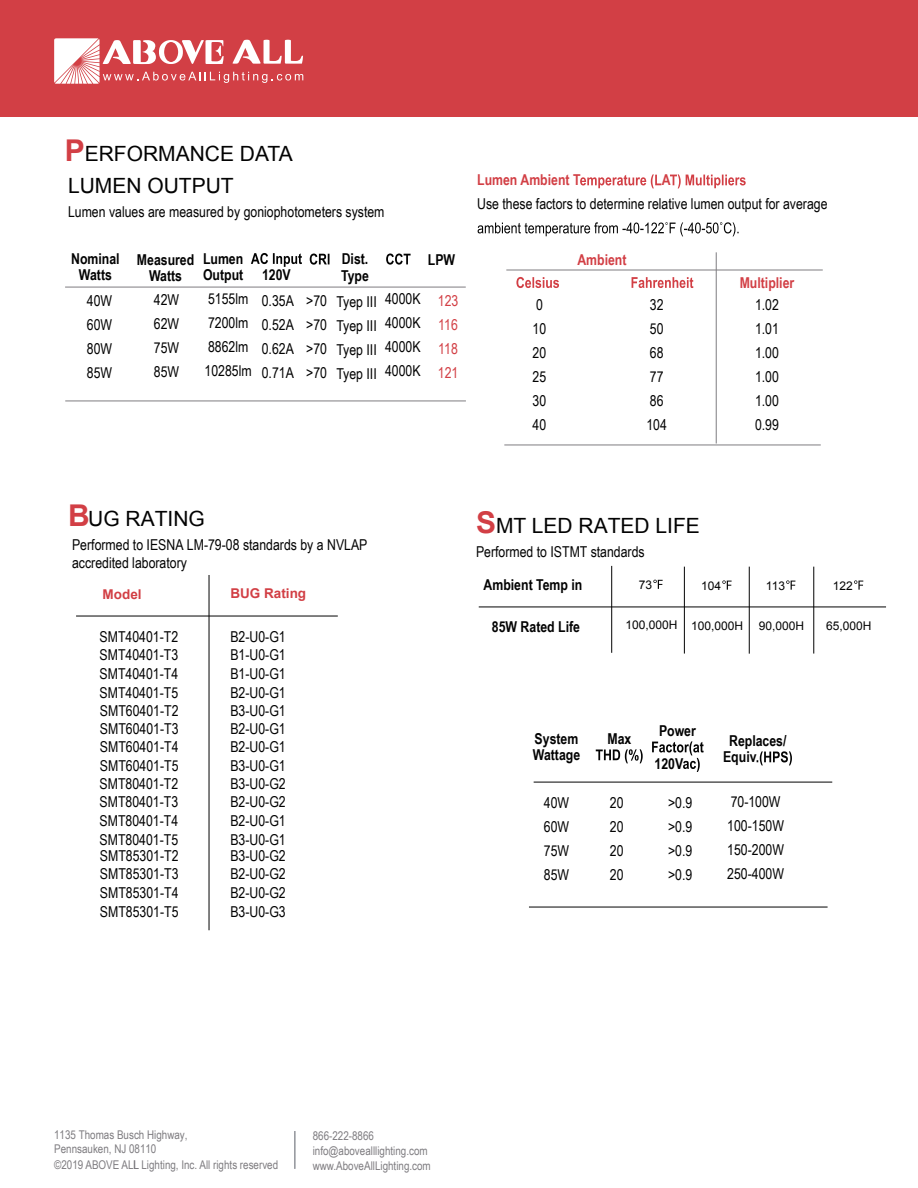
<style>
.page{position:relative;width:918px;height:1188px;background:#fff}
.page>*{position:absolute;margin:0;border:0;box-sizing:border-box;transform-origin:0 0}
.t1{font:21px/32.7px "Arial";color:#030303}
.t2{font:15px/24px "Arial Narrow";color:#030303;text-align:justify}
.t3{font:700 15px/16.5px "Arial Narrow";color:#030303}
.t4{font:700 15px "Arial Narrow";color:#d23f45}
.t5{font:15px/24px "Arial Narrow";color:#d23f45;text-align:justify}
.t6{font:700 13.5px "Arial";color:#d23f45}
.t7{font:12px/14.4px "Arial Narrow";color:#7e7c80}
.t8{font:12px "Arial";color:#030303}
.s1{font-weight:700;font-size:30px;color:#d23f45}
</style>
<div class="page">
<div style="left:0;top:0;width:918px;height:115px;background:#d23f45"></div>
<svg style="left:54px;top:38px;width:249px;height:46px"></svg>
<hr style="left:294px;top:1131px;width:1px;height:38px;background:#8e9097">
<svg style="left:310px;top:254px;width:20px;height:11px"></svg>
<svg style="left:251px;top:253px;width:51px;height:14px"></svg>
<svg style="left:386px;top:254px;width:25px;height:11px"></svg>
<hr style="left:65px;top:287px;width:401px;height:1px;background:#7e7c80">
<hr style="left:65px;top:401px;width:401px;height:1px;background:#7e7c80">
<svg style="left:580px;top:174px;width:81px;height:14px"></svg>
<svg style="left:670px;top:174px;width:76px;height:14px"></svg>
<svg style="left:478px;top:222px;width:261px;height:14px"></svg>
<svg style="left:516px;top:277px;width:43px;height:11px"></svg>
<svg style="left:632px;top:277px;width:61px;height:11px"></svg>
<hr style="left:506px;top:270px;width:317px;height:1px;background:#7e7c80">
<hr style="left:504px;top:445px;width:317px;height:1px;background:#7e7c80">
<hr style="left:716px;top:252px;width:1px;height:192px;background:#7e7c80">
<hr style="left:813px;top:567px;width:1px;height:87px;background:#030303">
<hr style="left:684px;top:567px;width:1px;height:87px;background:#030303">
<hr style="left:611px;top:566px;width:1px;height:87px;background:#030303">
<hr style="left:749px;top:567px;width:1px;height:87px;background:#030303">
<hr style="left:479px;top:607px;width:407px;height:1px;background:#030303">
<svg style="left:653px;top:580px;width:10px;height:9px"></svg>
<svg style="left:722px;top:580px;width:10px;height:10px"></svg>
<svg style="left:786px;top:580px;width:9px;height:10px"></svg>
<svg style="left:854px;top:580px;width:9px;height:10px"></svg>
<hr style="left:209px;top:575px;width:1px;height:355px;background:#030303">
<hr style="left:76px;top:616px;width:262px;height:1px;background:#030303">
<hr style="left:534px;top:782px;width:298px;height:1px;background:#030303">
<hr style="left:529px;top:907px;width:299px;height:1px;background:#030303">
<svg style="left:596px;top:749px;width:47px;height:14px"></svg>
<svg style="left:652px;top:741px;width:52px;height:31px"></svg>
<svg style="left:757px;top:751px;width:35px;height:14px"></svg>
<h1 class="t1" style="left:65px;top:137px;width:230px"><span class="s1">P</span>ERFORMANCE DATA<br>LUMEN OUTPUT</h1>
<p class="t2" style="left:68px;top:200px;width:318px">Lumen values are measured by goniophotometers system</p>
<p class="t3" style="left:71px;top:250px;width:50px;text-align:center">Nominal<br>Watts</p>
<p class="t3" style="left:137px;top:250px;width:59px;text-align:center">Measured<br>Watts</p>
<p class="t3" style="left:203px;top:250px;width:42px">Lumen<br>Output</p>
<p class="t3" style="left:341px;top:250px;width:29px">Dist.<br>Type</p>
<p class="t3" style="left:428px;top:251px;width:29px">LPW</p>
<p class="t2" style="left:87px;top:289px;width:27px">40W 60W 80W 85W</p>
<p class="t2" style="left:154px;top:288px;width:27px">42W 62W 75W 85W</p>
<p class="t2" style="left:205px;top:287px;width:49px;text-align:left">5155lm<br>7200lm<br>8862lm<br>10285lm</p>
<p class="t2" style="left:262px;top:289px;width:34px">0.35A 0.52A 0.62A 0.71A</p>
<p class="t2" style="left:306px;top:289px;width:22px">&gt;70 &gt;70 &gt;70 &gt;70</p>
<p class="t2" style="left:336px;top:290px;width:42px">Tyep III Tyep III Tyep III Tyep III</p>
<p class="t5" style="left:438px;top:289px;width:22px">123<br>116<br>118<br>121</p>
<p class="t4" style="left:477px;top:169px;width:105px">Lumen Ambient T</p>
<p class="t4" style="left:662px;top:169px;width:10px">A</p>
<p class="t2" style="left:477px;top:192px;width:352px">Use these factors to determine relative lumen output for average</p>
<p class="t4" style="left:577px;top:248px;width:51px">Ambient</p>
<p class="t3" style="left:262px;top:266px;width:30px">120V</p>
<p class="t4" style="left:740px;top:271px;width:56px">Multiplier</p>
<p class="t2" style="left:385px;top:287px;width:37px">4000K 4000K 4000K 4000K</p>
<p class="t2" style="left:533px;top:293px;width:15px;text-align:left">0<br>10<br>20<br>25<br>30<br>40</p>
<p class="t2" style="left:646px;top:293px;width:22px;text-align:left">32<br>50<br>68<br>77<br>86<br>104</p>
<p class="t2" style="left:755px;top:293px;width:25px">1.02<br>1.01<br>1.00<br>1.00<br>1.00<br>0.99</p>
<h1 class="t1" style="left:68px;top:503px;width:138px"><span class="s1">B</span>UG RATING</h1>
<h1 class="t1" style="left:476px;top:510px;width:225px"><span class="s1">S</span>MT LED RATED LIFE</h1>
<p class="t2" style="left:476px;top:540px;width:170px">Performed to ISTMT standards</p>
<p class="t2" style="left:72px;top:536px;width:297px;line-height:18px">Performed to IESNA LM-79-08 standards by a NVLAP accredited laboratory</p>
<p class="t6" style="left:103px;top:586px;width:41px">Model</p>
<p class="t6" style="left:230px;top:584px;width:77px">BUG Rating</p>
<p class="t2" style="left:100px;top:625px;width:80px">SMT40401-T2</p>
<p class="t2" style="left:230px;top:628px;width:57px;line-height:18.5px">B2-U0-G1<br>B1-U0-G1<br>B1-U0-G1<br>B2-U0-G1</p>
<p class="t2" style="left:230px;top:719px;width:57px;line-height:18.8px">B2-U0-G1<br>B2-U0-G1</p>
<p class="t2" style="left:100px;top:646px;width:80px;line-height:18.5px">SMT40401-T3<br>SMT40401-T4<br>SMT40401-T5<br>SMT60401-T2<br>SMT60401-T3<br>SMT60401-T4<br>SMT60401-T5<br>SMT80401-T2<br>SMT80401-T3<br>SMT80401-T4<br>SMT80401-T5</p>
<p class="t2" style="left:100px;top:847px;width:80px;line-height:18.5px">SMT85301-T2<br>SMT85301-T3<br>SMT85301-T4<br>SMT85301-T5</p>
<p class="t2" style="left:230px;top:698px;width:57px">B3-U0-G1</p>
<p class="t2" style="left:230px;top:757px;width:57px;line-height:18px">B3-U0-G1<br>B3-U0-G2<br>B2-U0-G2</p>
<p class="t2" style="left:230px;top:811px;width:57px;line-height:18.8px">B2-U0-G1<br>B3-U0-G1</p>
<p class="t2" style="left:230px;top:844px;width:57px">B3-U0-G2</p>
<p class="t2" style="left:230px;top:862px;width:57px">B2-U0-G2</p>
<p class="t2" style="left:230px;top:881px;width:57px">B2-U0-G2</p>
<p class="t2" style="left:230px;top:899px;width:57px">B3-U0-G3</p>
<p class="t3" style="left:484px;top:576px;width:100px">Ambient Temp in</p>
<p class="t3" style="left:492px;top:617px;width:90px">85W Rated Life</p>
<p class="t8" style="left:639px;top:577px;width:15px">73</p>
<p class="t8" style="left:626px;top:617px;width:54px">100,000H</p>
<p class="t8" style="left:701px;top:578px;width:22px">104</p>
<p class="t8" style="left:691px;top:618px;width:54px">100,000H</p>
<p class="t8" style="left:766px;top:578px;width:21px">113</p>
<p class="t8" style="left:759px;top:618px;width:47px">90,000H</p>
<p class="t3" style="left:533px;top:729px;width:49px">System<br>Wattage</p>
<p class="t3" style="left:607px;top:729px;width:25px">Max</p>
<p class="t3" style="left:659px;top:722px;width:38px">Power</p>
<p class="t3" style="left:655px;top:755px;width:30px">120V</p>
<p class="t3" style="left:723px;top:732px;width:65px;text-indent:6px">Replaces/<br>Equiv</p>
<p class="t2" style="left:544px;top:791px;width:27px">40W 60W 75W 85W</p>
<p class="t2" style="left:610px;top:791px;width:15px">20<br>20<br>20<br>20</p>
<p class="t2" style="left:668px;top:791px;width:26px">&gt;0.9 &gt;0.9 &gt;0.9 &gt;0.9</p>
<p class="t2" style="left:727px;top:790px;width:58px;text-align:left">70-100W<br>100-150W<br>150-200W<br>250-400W</p>
<p class="t8" style="left:833px;top:578px;width:22px">122</p>
<p class="t8" style="left:826px;top:618px;width:47px">65,000H</p>
<p class="t7" style="left:54px;top:1127px;width:135px">1135 Thomas Busch Highway,<br>Pennsauken, NJ 08110</p>
<p class="t7" style="left:54px;top:1157px;width:226px">©2019 ABOVE AL Lighting, Inc. All rights reserved</p>
<p class="t7" style="left:313px;top:1129px;width:116px;line-height:15px">866-222-8866 info@abovealllighting.com</p>
<p class="t7" style="left:134px;top:1157px;width:7px">L</p>
<p class="t7" style="left:313px;top:1159px;width:120px">www.AboveAllLighting.com</p>
</div>
